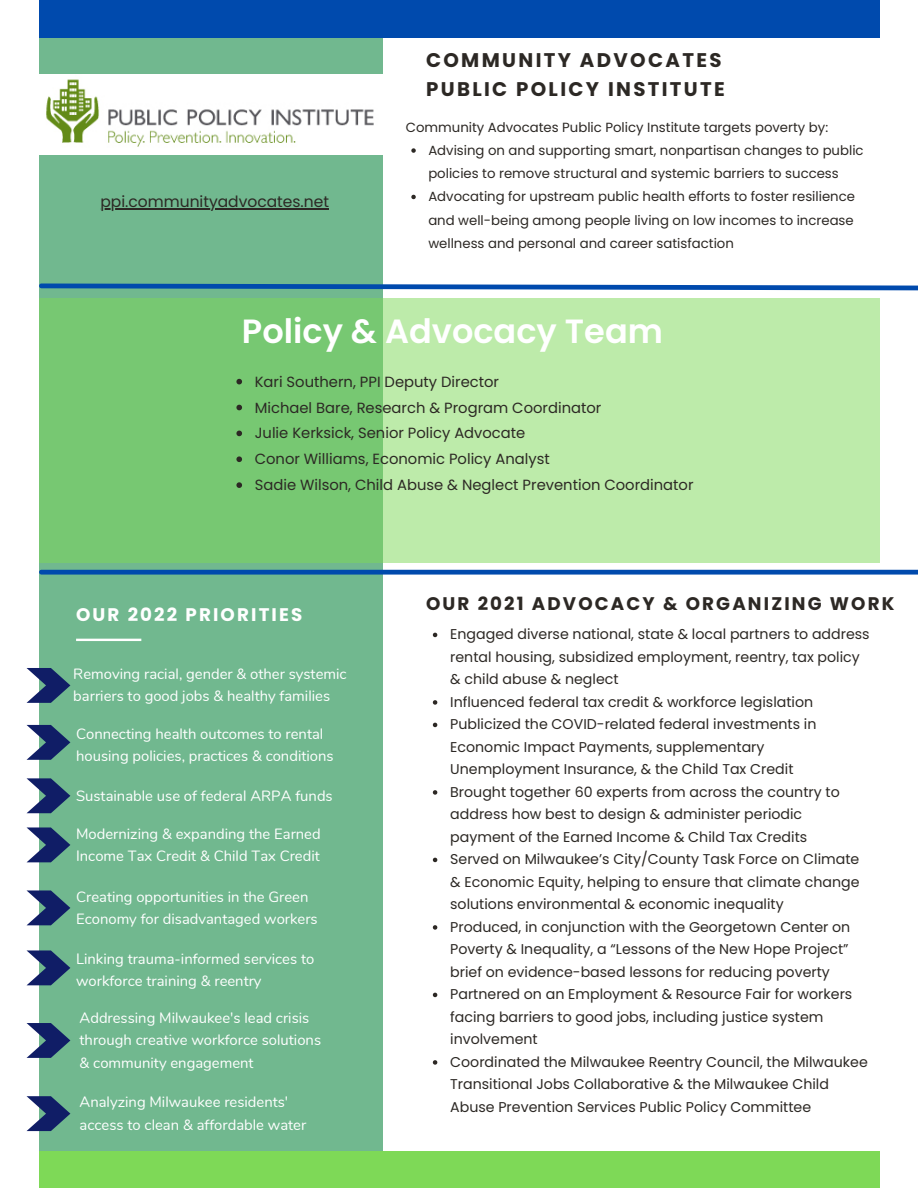
<style>
.page{position:relative;width:918px;height:1188px;background:#fff}
.page>*{position:absolute;margin:0;border:0;box-sizing:border-box;transform-origin:0 0}
.t1{font:600 33.6px "Poppins";color:#fff}
.t2{font:700 19.8px/28.7px "Poppins";letter-spacing:.12em;color:#2c2824}
.t3{font:700 18.3px "Poppins";letter-spacing:.12em;color:#2c2824}
.t4{font:700 18.3px "Poppins";letter-spacing:.12em;color:#fff}
.t5{font:15.45px "Poppins";color:#2c2824}
.t6{font:14.85px/22.2px "Nunito";color:#fff}
.t7{font:14.7px "Poppins";color:#2c2824}
.t8{font:14.25px/22.5px "Poppins";color:#2c2824}
.t9{font:13.2px/23.2px "Poppins";color:#2c2824}
</style>
<div class="page">
<div style="left:39px;top:0;width:343px;height:1188px;background:#71b88f"></div>
<div style="left:39px;top:1151px;width:840px;height:37px;background:#7ed957"></div>
<div style="left:39px;top:0;width:840px;height:37px;background:#004aad"></div>
<svg style="left:39px;top:281px;width:879px;height:12px"></svg>
<hr style="left:41px;top:570px;width:877px;height:4px;background:#004aad">
<svg style="left:39px;top:298px;width:840px;height:264px;fill:#bdebaa"></svg>
<hr style="left:76px;top:639px;width:65px;height:2px;background:#fff">
<svg style="left:27px;top:725px;width:43px;height:35px"></svg>
<svg style="left:27px;top:778px;width:43px;height:35px"></svg>
<svg style="left:27px;top:890px;width:43px;height:35px"></svg>
<svg style="left:27px;top:950px;width:43px;height:35px"></svg>
<svg style="left:27px;top:827px;width:43px;height:35px"></svg>
<img style="left:39px;top:75px;width:343px;height:79px">
<svg style="left:411px;top:148px;width:5px;height:5px"></svg>
<svg style="left:411px;top:195px;width:5px;height:4px"></svg>
<svg style="left:433px;top:633px;width:4px;height:4px"></svg>
<svg style="left:433px;top:700px;width:4px;height:5px"></svg>
<svg style="left:433px;top:723px;width:4px;height:4px"></svg>
<svg style="left:433px;top:790px;width:4px;height:5px"></svg>
<svg style="left:433px;top:858px;width:4px;height:4px"></svg>
<svg style="left:433px;top:925px;width:4px;height:5px"></svg>
<svg style="left:433px;top:993px;width:4px;height:4px"></svg>
<svg style="left:433px;top:1060px;width:4px;height:5px"></svg>
<hr style="left:100px;top:208px;width:229px;height:1px;background:#2c2824">
<svg style="left:236px;top:379px;width:6px;height:5px"></svg>
<svg style="left:236px;top:405px;width:6px;height:5px"></svg>
<svg style="left:236px;top:431px;width:6px;height:5px"></svg>
<svg style="left:236px;top:456px;width:6px;height:6px"></svg>
<svg style="left:236px;top:482px;width:6px;height:6px"></svg>
<svg style="left:27px;top:668px;width:43px;height:35px"></svg>
<svg style="left:27px;top:1023px;width:43px;height:35px"></svg>
<svg style="left:27px;top:1096px;width:43px;height:35px"></svg>
<p class="t2" style="left:426px;top:46px;width:300px">COMMUNITY ADVOCATES<br>PUBLIC POLICY INSTITUTE</p>
<p class="t5" style="left:100px;top:191px;width:230px">ppi.communityadvocates.net</p>
<p class="t9" style="left:406px;top:116px;width:424px">Community Advocates Public Policy Institute targets poverty by:</p>
<p class="t9" style="left:428px;top:139px;width:437px">Advising on and supporting smart, nonpartisan changes to public policies to remove structural and systemic barriers to success</p>
<p class="t9" style="left:428px;top:185px;width:428px;text-align:justify">Advocating for upstream public health efforts to foster resilience and well-being among people living on low incomes to increase wellness and personal and career satisfaction</p>
<p class="t1" style="left:242px;top:308px;width:422px">Policy &amp; Advocacy Team</p>
<p class="t7" style="left:255px;top:371px;width:246px">Kari Southern, PPI Deputy Director</p>
<p class="t7" style="left:255px;top:397px;width:348px">Michael Bare, Research &amp; Program Coordinator</p>
<p class="t7" style="left:255px;top:423px;width:272px">Julie Kerksick, Senior Policy Advocate</p>
<p class="t7" style="left:255px;top:449px;width:297px">Conor Williams, Economic Policy Analyst</p>
<p class="t7" style="left:255px;top:475px;width:440px">Sadie Wilson, Child Abuse &amp; Neglect Prevention Coordinator</p>
<p class="t4" style="left:76px;top:602px;width:228px">OUR 2022 PRIORITIES</p>
<p class="t6" style="left:73px;top:663px;width:275px">Removing racial, gender &amp; other systemic barriers to good jobs &amp; healthy families</p>
<p class="t6" style="left:76px;top:723px;width:259px">Connecting health outcomes to rental housing policies, practices &amp; conditions</p>
<p class="t6" style="left:76px;top:785px;width:258px">Sustainable use of federal ARPA funds</p>
<p class="t6" style="left:76px;top:823px;width:246px">Modernizing &amp; expanding the Earned<br>Income Tax Credit &amp; Child Tax Credit</p>
<p class="t6" style="left:76px;top:886px;width:243px">Creating opportunities in the Green<br>Economy for disadvantaged workers</p>
<p class="t6" style="left:76px;top:948px;width:240px">Linking trauma-informed services to workforce training &amp; reentry</p>
<p class="t6" style="left:80px;top:1007px;width:243px">Addressing Milwaukee's lead crisis through creative workforce solutions &amp; community engagement</p>
<p class="t6" style="left:80px;top:1091px;width:228px">Analyzing Milwaukee residents' access to clean &amp; affordable water</p>
<p class="t3" style="left:426px;top:591px;width:470px">OUR 2021 ADVOCACY &amp; ORGANIZING WORK</p>
<p class="t8" style="left:450px;top:623px;width:421px">Engaged diverse national, state &amp; local partners to address rental housing, subsidized employment, reentry, tax policy &amp; child abuse &amp; neglect</p>
<p class="t8" style="left:450px;top:691px;width:365px">Influenced federal tax credit &amp; workforce legislation</p>
<p class="t8" style="left:450px;top:713px;width:368px">Publicized the COVID-related federal investments in<br>Economic Impact Payments, supplementary<br>Unemployment Insurance, &amp; the Child Tax Credit</p>
<p class="t8" style="left:450px;top:781px;width:391px">Brought together 60 experts from across the country to address how best to design &amp; administer periodic payment of the Earned Income &amp; Child Tax Credits</p>
<p class="t8" style="left:450px;top:848px;width:411px;text-align:justify">Served on Milwaukee’s City/County Task Force on Climate &amp; Economic Equity, helping to ensure that climate change solutions environmental &amp; economic inequality</p>
<p class="t8" style="left:450px;top:916px;width:402px">Produced, in conjunction with the Georgetown Center on<br>Poverty &amp; Inequality, a “Lessons of the New Hope Project” brief on evidence-based lessons for reducing poverty</p>
<p class="t8" style="left:450px;top:983px;width:404px">Partnered on an Employment &amp; Resource Fair for workers facing barriers to good jobs, including justice system involvement</p>
<p class="t8" style="left:450px;top:1051px;width:419px">Coordinated the Milwaukee Reentry Council, the Milwaukee<br>Transitional Jobs Collaborative &amp; the Milwaukee Child<br>Abuse Prevention Services Public Policy Committee</p>
</div>
